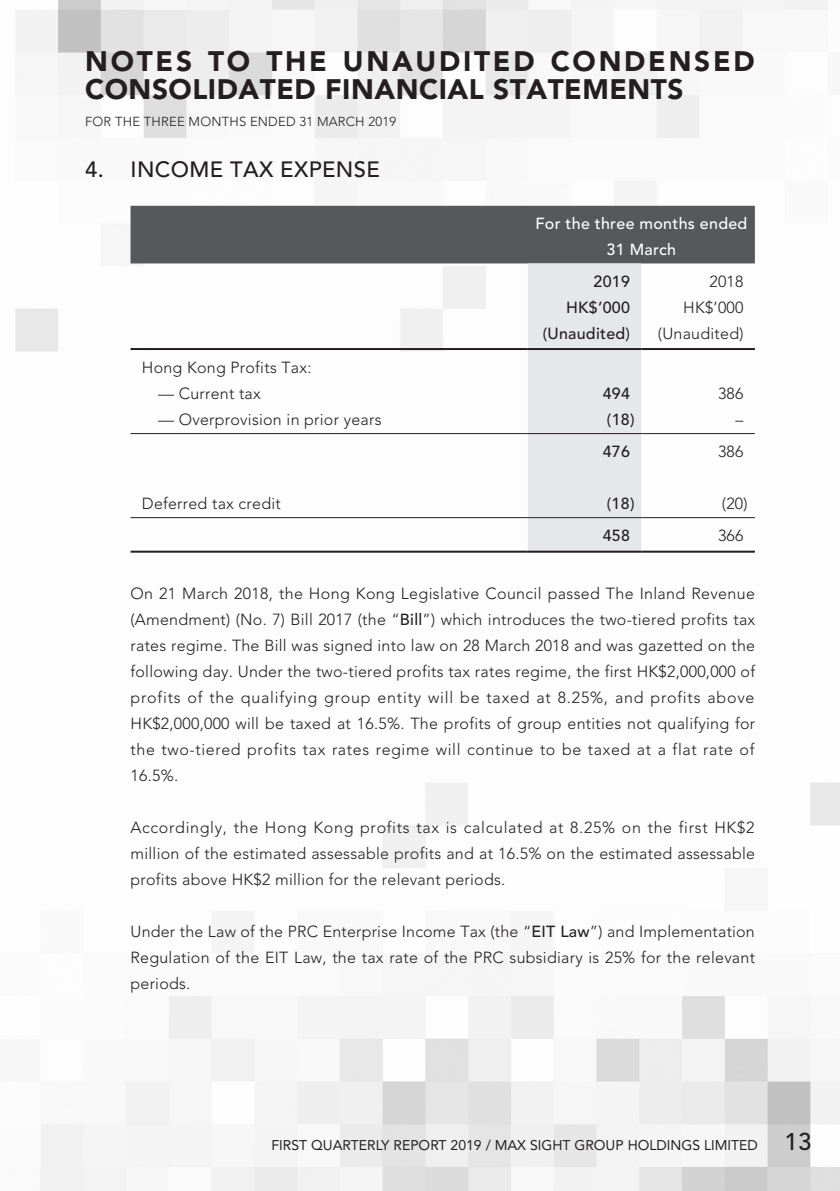
<style>
.page{position:relative;width:840px;height:1191px;background:#fff}
.page>*{position:absolute;margin:0;border:0;box-sizing:border-box;transform-origin:0 0}
.t1{font:900 28px "Avenir LT Std";letter-spacing:.1em;color:#231f20}
.t2{font:500 22px "Avenir LT Std";letter-spacing:.015em;color:#231f20}
.t3{font:300 16px/26px "Avenir LT Std";letter-spacing:.015em;color:#231f20;text-align:justify}
.t4{font:500 16px "Avenir LT Std";letter-spacing:.015em;color:#231f20}
.t5{font:500 16px/26px "Avenir LT Std";letter-spacing:.015em;color:#fff;text-align:center}
.t6{font:14px "Avenir LT Std";color:#231f20}
.t7{font:300 13px "Avenir LT Std";letter-spacing:.015em;color:#231f20}
.s1{font-weight:500}
.s2{font-weight:500;font-size:24px}
</style>
<div class="page">
<img style="left:15px;top:0;width:824px;height:1191px">
<svg style="left:130px;top:206px;width:624px;height:344px"></svg>
<hr style="left:130px;top:348px;width:397px;height:2px;background:#231f20">
<hr style="left:527px;top:348px;width:114px;height:2px;background:#231f20">
<hr style="left:641px;top:348px;width:113px;height:2px;background:#231f20">
<hr style="left:130px;top:433px;width:397px;height:1px;background:#231f20">
<hr style="left:527px;top:433px;width:114px;height:1px;background:#231f20">
<hr style="left:641px;top:433px;width:113px;height:1px;background:#231f20">
<hr style="left:130px;top:517px;width:397px;height:1px;background:#231f20">
<hr style="left:527px;top:517px;width:114px;height:1px;background:#231f20">
<hr style="left:641px;top:517px;width:113px;height:1px;background:#231f20">
<hr style="left:130px;top:550px;width:397px;height:2px;background:#231f20">
<hr style="left:527px;top:550px;width:114px;height:2px;background:#231f20">
<hr style="left:641px;top:550px;width:113px;height:2px;background:#231f20">
<h1 class="t1" style="left:85px;top:44px;width:47px">NOTES</h1>
<h1 class="t1" style="left:208px;top:44px;width:22px">TO</h1>
<h1 class="t1" style="left:266px;top:44px;width:21px">THE</h1>
<h1 class="t1" style="left:343px;top:44px;width:413px">UNAUDITED CONDENSED</h1>
<h1 class="t1" style="left:85px;top:72px;width:40px">CONSOLID</h1>
<h1 class="t1" style="left:238px;top:72px;width:41px">ATED</h1>
<h1 class="t1" style="left:325px;top:72px;width:88px">FINANCI</h1>
<h1 class="t1" style="left:447px;top:72px;width:181px">AL STATE MENTS</h1>
<p class="t7" style="left:85px;top:114px;width:312px">FOR THE THREE MONTHS ENDED 31 MARCH 2019</p>
<h2 class="t2" style="left:85px;top:157px;width:296px">4. INCOME TAX EXPENSE</h2>
<p class="t5" style="left:535px;top:211px;width:213px">For the three months ended<br>31 March</p>
<p class="t4" style="left:593px;top:272px;width:38px">2019</p>
<p class="t3" style="left:709px;top:268px;width:36px">2018</p>
<p class="t4" style="left:565px;top:298px;width:65px">HK$’000</p>
<p class="t3" style="left:682px;top:294px;width:62px">HK$’000</p>
<p class="t4" style="left:542px;top:324px;width:89px">(Unaudited)</p>
<p class="t3" style="left:657px;top:320px;width:87px">(Unaudited)</p>
<p class="t3" style="left:142px;top:355px;width:171px">Hong Kong Profits Tax:</p>
<p class="t3" style="left:158px;top:381px;width:104px">— Current tax</p>
<p class="t4" style="left:602px;top:384px;width:29px">494</p>
<p class="t3" style="left:717px;top:381px;width:27px">386</p>
<p class="t3" style="left:158px;top:407px;width:225px">— Overprovision in prior years</p>
<p class="t4" style="left:606px;top:410px;width:29px">(18)</p>
<p class="t3" style="left:735px;top:407px;width:9px">–</p>
<p class="t4" style="left:602px;top:442px;width:29px">476</p>
<p class="t3" style="left:717px;top:439px;width:27px">386</p>
<p class="t3" style="left:142px;top:491px;width:140px">Deferred tax credit</p>
<p class="t4" style="left:606px;top:494px;width:29px">(18)</p>
<p class="t3" style="left:721px;top:491px;width:27px">(20)</p>
<p class="t4" style="left:602px;top:526px;width:29px">458</p>
<p class="t3" style="left:717px;top:523px;width:27px">366</p>
<p class="t3" style="left:130px;top:581px;width:626px">On 21 March 2018, the Hong Kong Legislative Council passed The Inland Revenue (Amendment) (No. 7) Bill 2017 (the “<span class="s1">Bill</span>”) which introduces the two-tiered profits tax rates regime. The Bill was signed into law on 28 March 2018 and was gazetted on the following day. Under the two-tiered profits tax rates regime, the first HK$2,000,000 of profits of the qualifying group entity will be taxed at 8.25%, and profits above HK$2,000,000 will be taxed at 16.5%. The profits of group entities not qualifying for the two-tiered profits tax rates regime will continue to be taxed at a flat rate of 16.5%.</p>
<p class="t3" style="left:130px;top:815px;width:625px">Accordingly, the Hong Kong profits tax is calculated at 8.25% on the first HK$2 million of the estimated assessable profits and at 16.5% on the estimated assessable profits above HK$2 million for the relevant periods.</p>
<p class="t3" style="left:130px;top:919px;width:625px">Under the Law of the PRC Enterprise Income Tax (the “<span class="s1">EIT Law</span>”) and Implementation Regulation of the EIT Law, the tax rate of the PRC subsidiary is 25% for the relevant periods.</p>
<p class="t6" style="left:271px;top:1136px;width:541px">FIRST QUARTERLY REPORT 2019 / MAX SIGHT GROUP HOLDINGS LIMITED <span class="s2">13</span></p>
</div>
